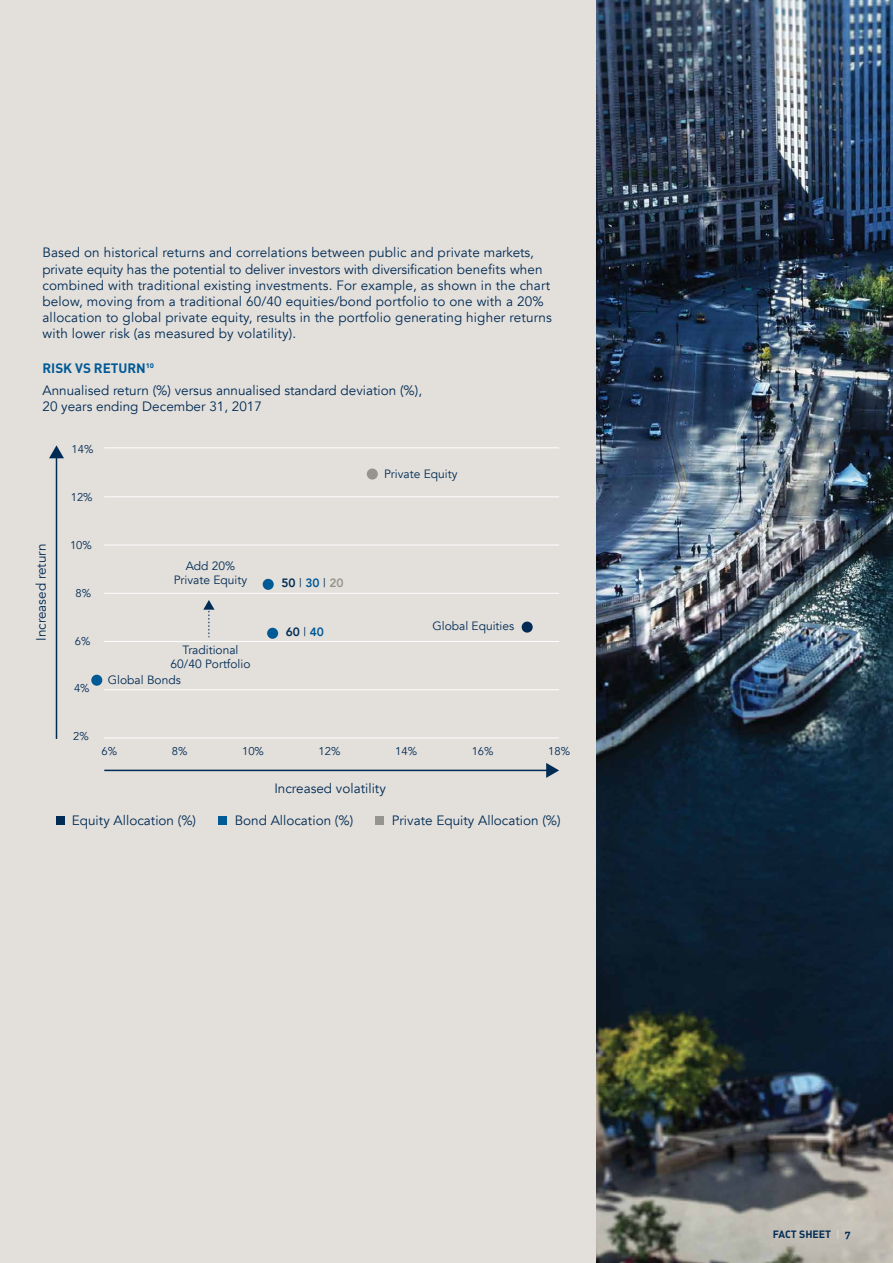
<style>
.page{position:relative;width:893px;height:1263px;background:#fff}
.page>*{position:absolute;margin:0;border:0;box-sizing:border-box;transform-origin:0 0}
.t1{font:13.5px/16.2px "Avenir";letter-spacing:.01em;color:#002b54}
.t2{font:500 13.5px "Avenir";color:#002b54}
.t3{font:13.5px "DIN Bold Alternate";letter-spacing:-.005em;color:#005a96}
.t4{font:12px/13.5px "Avenir";color:#002b54;text-align:center}
.t5{font:800 12px "Avenir";color:#002b54}
.t6{font:11.25px "Avenir";color:#002b54}
.t7{font:10.5px "DIN Bold Alternate";color:#002b54}
.s1{font-weight:400}
.s2{color:#005a96}
.s3{color:#96948f}
.s4{color:#d5d0ca}
</style>
<div class="page">
<img style="left:595px;top:0;width:298px;height:1263px">
<div style="left:0;top:0;width:595px;height:1263px;background:#e3dfdb"></div>
<hr style="left:104px;top:770px;width:444px;height:1px;background:#002b54">
<svg style="left:546px;top:763px;width:13px;height:15px"></svg>
<hr style="left:56px;top:456px;width:1px;height:283px;background:#002b54">
<svg style="left:49px;top:445px;width:15px;height:13px"></svg>
<svg style="left:203px;top:600px;width:11px;height:37px"></svg>
<hr style="left:104px;top:738px;width:455px;height:1px;background:#fff">
<hr style="left:104px;top:689px;width:455px;height:1px;background:#fff">
<hr style="left:104px;top:641px;width:455px;height:1px;background:#fff">
<hr style="left:104px;top:593px;width:455px;height:1px;background:#fff">
<hr style="left:104px;top:545px;width:455px;height:1px;background:#fff">
<hr style="left:104px;top:496px;width:455px;height:1px;background:#fff">
<hr style="left:104px;top:447px;width:455px;height:1px;background:#fff">
<div style="left:367px;top:468px;width:11px;height:11px;background:#96948f;border-radius:50%"></div>
<div style="left:263px;top:579px;width:11px;height:11px;background:#005a96;border-radius:50%"></div>
<div style="left:522px;top:622px;width:11px;height:11px;background:#002b54;border-radius:50%"></div>
<div style="left:91px;top:675px;width:11px;height:11px;background:#005a96;border-radius:50%"></div>
<div style="left:267px;top:628px;width:11px;height:11px;background:#005a96;border-radius:50%"></div>
<div style="left:56px;top:816px;width:8px;height:9px;background:#002b54"></div>
<div style="left:219px;top:816px;width:8px;height:9px;background:#005a96"></div>
<div style="left:376px;top:816px;width:8px;height:9px;background:#96948f"></div>
<p class="t1" style="left:43px;top:245px;width:511px">Based on historical returns and correlations between public and private markets, private equity has the potential to deliver investors with diversification benefits when combined with traditional existing investments. For example, as shown in the chart below, moving from a traditional 60/40 equities/bond portfolio to one with a 20% allocation to global private equity, results in the portfolio generating higher returns with lower risk (as measured by volatility).</p>
<p class="t2" style="left:122px;top:319px;width:128px">Equity Allocation (%)</p>
<p class="t3" style="left:43px;top:359px;width:113px">RISK VS RETURN<sup>10</sup></p>
<p class="t1" style="left:43px;top:383px;width:381px">Annualised return (%) versus annualised standard deviation (%),<br>20 years ending December 31, 2017</p>
<p class="t1" style="left:33px;top:641px;width:99px;rotate:-90deg">Increased return</p>
<p class="t6" style="left:72px;top:443px;width:23px">14%</p>
<p class="t6" style="left:71px;top:491px;width:23px">12%</p>
<p class="t4" style="left:384px;top:467px;width:75px">Private Equity</p>
<p class="t6" style="left:70px;top:539px;width:23px">10%</p>
<p class="t6" style="left:76px;top:587px;width:17px">8%</p>
<p class="t6" style="left:75px;top:635px;width:17px">6%</p>
<p class="t6" style="left:74px;top:681px;width:17px">4%</p>
<p class="t4" style="left:174px;top:559px;width:75px">Add 20%<br>Private Equity</p>
<p class="t4" style="left:171px;top:643px;width:81px">Traditional<br>60/40 Portfolio</p>
<p class="t4" style="left:108px;top:674px;width:74px">Global Bonds</p>
<p class="t5" style="left:281px;top:573px;width:64px">50 <span class="s1">|</span> <span class="s2">30</span> <span class="s1">|</span> <span class="s3">20</span></p>
<p class="t5" style="left:286px;top:622px;width:40px">60 <span class="s1">|</span> <span class="s2">40</span></p>
<p class="t4" style="left:432px;top:619px;width:83px">Global Equities</p>
<p class="t6" style="left:73px;top:729px;width:17px">2%</p>
<p class="t6" style="left:102px;top:745px;width:17px">6%</p>
<p class="t6" style="left:172px;top:745px;width:17px">8%</p>
<p class="t6" style="left:242px;top:745px;width:23px">10%</p>
<p class="t6" style="left:319px;top:745px;width:23px">12%</p>
<p class="t6" style="left:395px;top:745px;width:23px">14%</p>
<p class="t6" style="left:472px;top:745px;width:23px">16%</p>
<p class="t6" style="left:548px;top:745px;width:23px">18%</p>
<p class="t1" style="left:274px;top:780px;width:113px">Increased volatility</p>
<p class="t1" style="left:72px;top:812px;width:126px">Equity Allocation (%)</p>
<p class="t1" style="left:235px;top:812px;width:120px">Bond Allocation (%)</p>
<p class="t1" style="left:392px;top:812px;width:170px">Private Equity Allocation (%)</p>
<p class="t7" style="left:773px;top:1227px;width:79px">FACT SHEET <span class="s4">|</span> 7</p>
</div>
